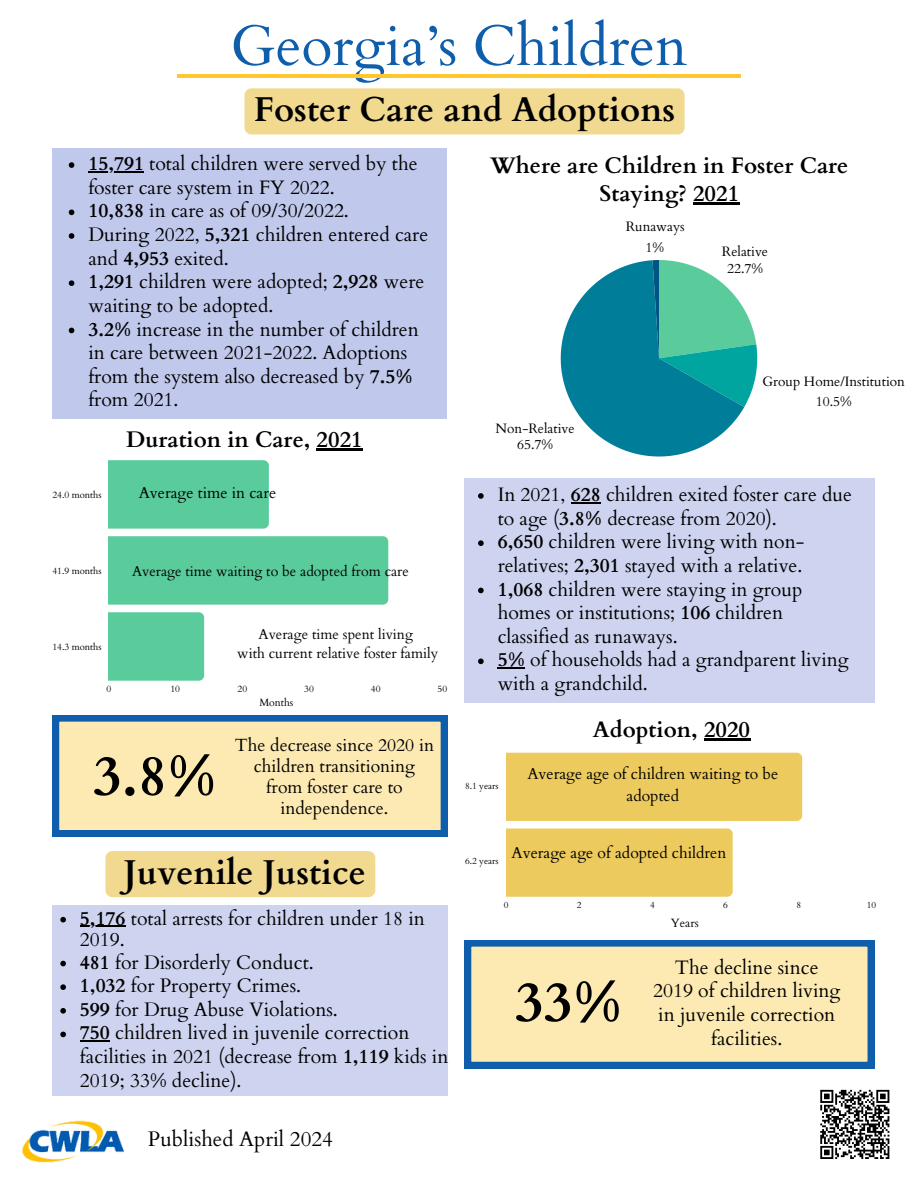
<style>
.page{position:relative;width:918px;height:1188px;background:#fff}
.page>*{position:absolute;margin:0;border:0;box-sizing:border-box;transform-origin:0 0}
.t1{font:57px "Cardo";color:#0f5eac}
.t2{font:700 56.25px "Cardo";color:#000}
.t3{font:700 34.5px "Cardo";color:#000}
.t4{font:700 22.5px/28.2px "Cardo";color:#000;text-align:center}
.t5{font:21px "Cardo";color:#000}
.t6{font:19.5px/23.7px "Cardo";color:#000}
.t7{font:17.7px/21.1px "Cardo";color:#000;text-align:center}
.t8{font:15.75px/21.3px "Cardo";color:#000;text-align:center}
.t9{font:14.25px/19.2px "Cardo";color:#000;text-align:center}
.t10{font:13.65px/16.4px "Cardo";color:#000;text-align:center}
.t11{font:12px "Cardo";color:#000}
.t12{font:10.5px "Cardo";color:#000}
.t13{font:9.45px "Cardo";color:#000}
.t14{font:9.15px "Cardo";color:#000}
.s1{font-weight:700}
</style>
<div class="page">
<hr style="left:177px;top:74px;width:564px;height:3px;background:#ffc62e">
<svg style="left:52px;top:715px;width:395px;height:122px;background:#dbd6b1"></svg>
<div style="left:52px;top:148px;width:395px;height:270px;background:#c0c8ec"></div>
<svg style="left:69px;top:162px;width:5px;height:6px"></svg>
<hr style="left:88px;top:171px;width:56px;height:1px;background:#000">
<svg style="left:69px;top:210px;width:5px;height:5px"></svg>
<svg style="left:69px;top:233px;width:5px;height:6px"></svg>
<svg style="left:69px;top:280px;width:5px;height:6px"></svg>
<svg style="left:69px;top:328px;width:5px;height:5px"></svg>
<div style="left:244px;top:88px;width:441px;height:46px;background:#f1da8f;border-radius:7px"></div>
<img style="left:22px;top:1120px;width:102px;height:43px">
<hr style="left:693px;top:203px;width:46px;height:2px;background:#000">
<svg style="left:561px;top:260px;width:196px;height:197px"></svg>
<div style="left:465px;top:478px;width:409px;height:225px;background:#ced4f0"></div>
<svg style="left:478px;top:493px;width:6px;height:6px"></svg>
<hr style="left:571px;top:502px;width:30px;height:1px;background:#000">
<svg style="left:478px;top:540px;width:6px;height:6px"></svg>
<svg style="left:478px;top:588px;width:6px;height:5px"></svg>
<svg style="left:478px;top:659px;width:6px;height:5px"></svg>
<svg style="left:498px;top:668px;width:27px;height:1px"></svg>
<div style="left:52px;top:905px;width:395px;height:191px;background:#ced4f0"></div>
<svg style="left:60px;top:917px;width:6px;height:5px"></svg>
<hr style="left:80px;top:926px;width:46px;height:1px;background:#000">
<svg style="left:60px;top:961px;width:6px;height:5px"></svg>
<svg style="left:60px;top:984px;width:6px;height:6px"></svg>
<svg style="left:60px;top:1008px;width:6px;height:6px"></svg>
<svg style="left:60px;top:1032px;width:6px;height:5px"></svg>
<hr style="left:80px;top:1041px;width:30px;height:1px;background:#000">
<svg style="left:465px;top:940px;width:409px;height:128px;background:#ded7b1"></svg>
<div style="left:105px;top:851px;width:270px;height:46px;background:#f1da8f"></div>
<div style="left:109px;top:460px;width:160px;height:69px;background:#5acc9c"></div>
<div style="left:109px;top:536px;width:279px;height:69px;background:#5acc9c"></div>
<div style="left:109px;top:612px;width:95px;height:69px;background:#5acc9c"></div>
<div style="left:506px;top:753px;width:296px;height:68px;background:#ecca5d"></div>
<div style="left:506px;top:829px;width:227px;height:68px;background:#ecca5d"></div>
<hr style="left:704px;top:738px;width:46px;height:2px;background:#000">
<hr style="left:317px;top:448px;width:46px;height:2px;background:#000">
<svg style="left:820px;top:1089px;width:70px;height:70px"></svg>
<h1 class="t1" style="left:231px;top:9px;width:458px">Georgia’s Children</h1>
<h3 class="t3" style="left:254px;top:87px;width:423px">Foster Care and Adoptions</h3>
<p class="t6" style="left:88px;top:152px;width:341px"><span class="s1">15,791</span> total children were served by the foster care system in FY 2022.<br><span class="s1">10,838</span> in care as of 09/30/2022.<br>During 2022, <span class="s1">5,321</span> children entered care and <span class="s1">4,953</span> exited.<br><span class="s1">1,291</span> children were adopted; <span class="s1">2,928</span> were waiting to be adopted.<br><span class="s1">3.2%</span> increase in the number of children in care between 2021-2022. Adoptions from the system also decreased by <span class="s1">7.5% </span>from 2021.</p>
<p class="t13" style="left:52px;top:489px;width:51px">24.0 months</p>
<p class="t13" style="left:52px;top:565px;width:51px">41.9 months</p>
<p class="t13" style="left:52px;top:641px;width:51px">14.3 months</p>
<p class="t4" style="left:126px;top:426px;width:238px">Duration in Care, 2021</p>
<p class="t8" style="left:139px;top:482px;width:139px">Average time in care</p>
<p class="t9" style="left:132px;top:561px;width:278px">Average time waiting to be adopted from care</p>
<p class="t9" style="left:237px;top:625px;width:203px">Average time spent living<br>with current relative foster family</p>
<p class="t13" style="left:107px;top:683px;width:6px">0</p>
<p class="t13" style="left:170px;top:683px;width:11px">10</p>
<p class="t13" style="left:238px;top:683px;width:11px">20</p>
<p class="t13" style="left:304px;top:683px;width:11px">30</p>
<p class="t13" style="left:371px;top:683px;width:11px">40</p>
<p class="t13" style="left:438px;top:683px;width:11px">50</p>
<h2 class="t2" style="left:93px;top:739px;width:125px">3.8%</h2>
<p class="t12" style="left:259px;top:696px;width:36px">Months</p>
<p class="t7" style="left:235px;top:734px;width:201px">The decrease since 2020 in children transitioning from foster care to independence.</p>
<h3 class="t3" style="left:124px;top:850px;width:244px">Juvenile Justice</h3>
<p class="t6" style="left:80px;top:907px;width:370px;line-height:23.1px"><span class="s1">5,176</span> total arrests for children under 18 in<br>2019.<br><span class="s1">481</span> for Disorderly Conduct.<br><span class="s1">1,032</span> for Property Crimes.<br><span class="s1">599</span> for Drug Abuse Violations.<br><span class="s1">750</span> children lived in juvenile correction facilities in 2021 (decrease from <span class="s1">1,119</span> kids in<br>2019; 33% decline).</p>
<p class="t5" style="left:148px;top:1125px;width:186px">Published April 2024</p>
<p class="t4" style="left:490px;top:152px;width:360px">Where are Children in Foster Care<br>Staying? 2021</p>
<p class="t10" style="left:496px;top:420px;width:81px">Non-Relative<br>65.7%</p>
<p class="t10" style="left:626px;top:217px;width:61px;line-height:20.5px">Runaways<br>1%</p>
<p class="t10" style="left:722px;top:244px;width:48px">Relative<br>22.7%</p>
<p class="t10" style="left:762px;top:372px;width:144px;line-height:20.2px">Group Home/Institution<br>10.5%</p>
<p class="t6" style="left:498px;top:483px;width:356px">In 2021, <span class="s1">628</span> children exited foster care due to age (<span class="s1">3.8%</span> decrease from 2020).<br><span class="s1">6,650</span> children were living with non&shy;relatives; <span class="s1">2,301</span> stayed with a relative.<br><span class="s1">1,068</span> children were staying in group homes or institutions; <span class="s1">106</span> children classified as runaways.<br><span class="s1">5%</span> of households had a grandparent living with a grandchild.</p>
<p class="t14" style="left:465px;top:779px;width:35px">8.1 years</p>
<p class="t4" style="left:593px;top:716px;width:159px">Adoption, 2020</p>
<p class="t8" style="left:527px;top:764px;width:252px">Average age of children waiting to be adopted</p>
<p class="t8" style="left:465px;top:843px;width:263px"><sub>6.2</sub> <sub>years</sub> Average age of adopted children</p>
<p class="t14" style="left:504px;top:899px;width:6px">0</p>
<p class="t14" style="left:577px;top:899px;width:6px">2</p>
<p class="t14" style="left:650px;top:899px;width:6px">4</p>
<p class="t14" style="left:723px;top:899px;width:6px">6</p>
<p class="t14" style="left:796px;top:899px;width:6px">8</p>
<p class="t14" style="left:867px;top:899px;width:11px">10</p>
<h2 class="t2" style="left:515px;top:965px;width:109px">33%</h2>
<p class="t11" style="left:671px;top:916px;width:29px">Years</p>
<p class="t6" style="left:653px;top:956px;width:189px;text-align:center">The decline since<br>2019 of children living in juvenile correction facilities.</p>
</div>
